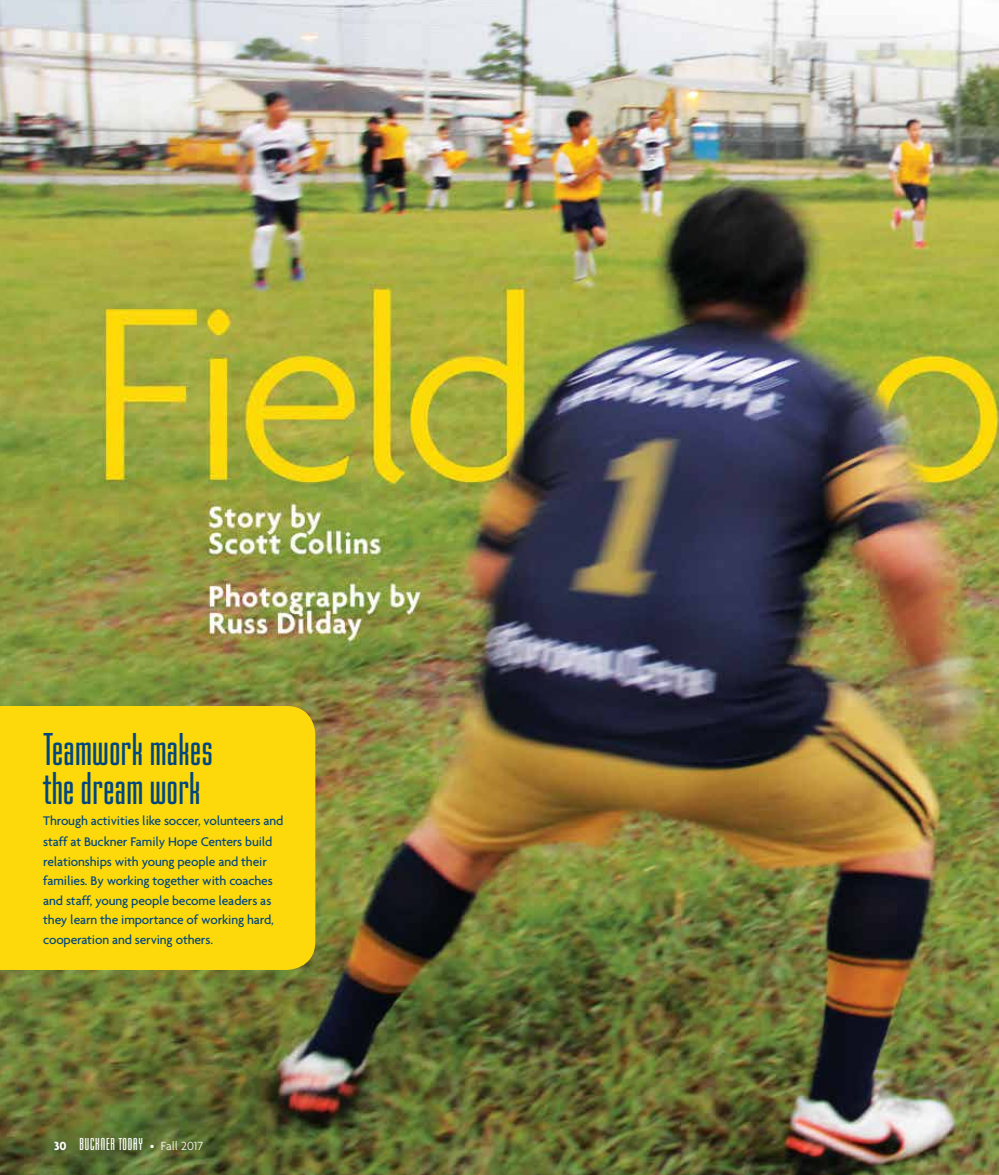
<style>
.page{position:relative;width:999px;height:1175px;background:#fff}
.page>*{position:absolute;margin:0;border:0;box-sizing:border-box;transform-origin:0 0}
.t1{font:48px/39px "Mekanik Plain";letter-spacing:.01em;color:#00467f}
.t2{font:18px "Mekanik Plain";letter-spacing:.05em;color:#fff}
.t3{font:500 13.5px/19.5px "Agenda";letter-spacing:-.01em;color:#00467f}
.s1{font-family:"Agenda";font-weight:700;font-size:12.75px}
.s2{font-family:"Agenda";font-weight:300;font-size:12.75px}
</style>
<div class="page">
<img style="left:0;top:0;width:999px;height:1174px">
<div style="left:0;top:706px;width:315px;height:264px;background:#fdd90c"></div>
<h1 class="t1" style="left:43px;top:729px;width:171px">Teamwork makes the dream work</h1>
<p class="t3" style="left:43px;top:810px;width:242px;line-height:21px">Through activities like soccer, volunteers and staff at Buckner Family Hope Centers build</p>
<p class="t3" style="left:43px;top:851px;width:232px">relationships with young people and their families. By working together with coaches and staff, young people become leaders as they learn the importance of working hard, cooperation and serving others.</p>
<h2 class="t2" style="left:54px;top:1133px;width:151px"><span class="s1">30</span> BUCKNER TODAY <span class="s2">• Fall 2017</span></h2>
</div>
